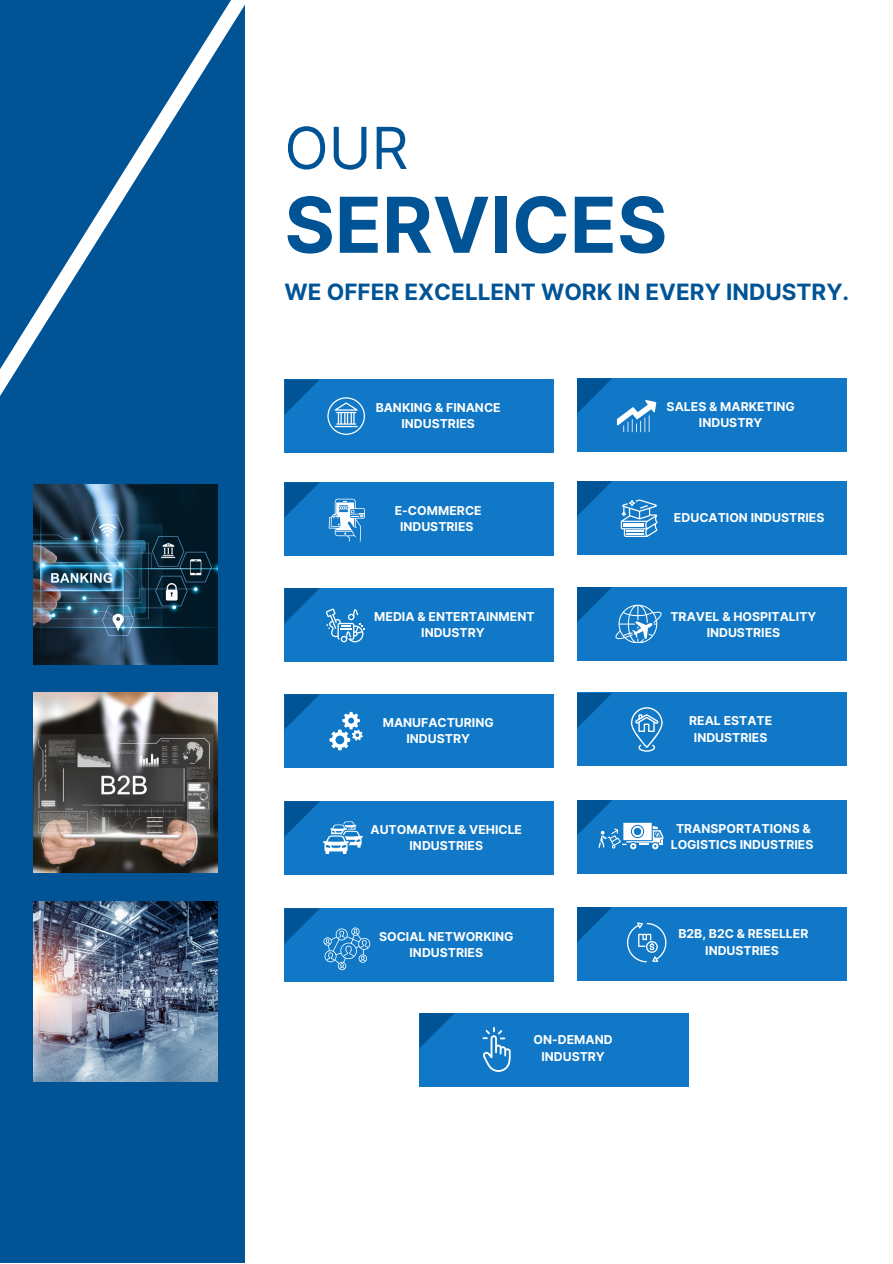
<style>
.page{position:relative;width:893px;height:1264px;background:#fff}
.page>*{position:absolute;margin:0;border:0;box-sizing:border-box;transform-origin:0 0}
.t1{font:700 76.95px "Inter";color:#005495}
.t2{font:57.9px "Inter";color:#005495}
.t3{font:700 22.5px "Inter";color:#005495}
.t4{font:700 12.3px/16.4px "Inter";color:#fff;text-align:center}
</style>
<div class="page">
<div style="left:0;top:0;width:244px;height:1262px;background:#005495"></div>
<img style="left:33px;top:509px;width:184px;height:155px">
<img style="left:33px;top:692px;width:184px;height:180px">
<img style="left:33px;top:901px;width:184px;height:180px">
<svg style="left:33px;top:452px;width:363px;height:57px"></svg>
<svg style="left:0;top:0;width:389px;height:493px"></svg>
<div style="left:284px;top:379px;width:270px;height:73px;background:#1078c6"></div>
<svg style="left:285px;top:380px;width:34px;height:34px"></svg>
<svg style="left:327px;top:397px;width:37px;height:37px"></svg>
<div style="left:577px;top:378px;width:269px;height:73px;background:#1078c6"></div>
<svg style="left:577px;top:378px;width:34px;height:35px"></svg>
<div style="left:284px;top:482px;width:270px;height:73px;background:#1078c6"></div>
<svg style="left:285px;top:482px;width:34px;height:35px"></svg>
<div style="left:577px;top:481px;width:269px;height:73px;background:#1078c6"></div>
<svg style="left:577px;top:481px;width:34px;height:35px"></svg>
<svg style="left:617px;top:400px;width:39px;height:32px"></svg>
<svg style="left:328px;top:499px;width:36px;height:42px"></svg>
<div style="left:284px;top:588px;width:270px;height:73px;background:#1078c6"></div>
<svg style="left:285px;top:588px;width:34px;height:35px"></svg>
<div style="left:577px;top:587px;width:269px;height:73px;background:#1078c6"></div>
<div style="left:284px;top:694px;width:270px;height:73px;background:#1078c6"></div>
<svg style="left:285px;top:694px;width:34px;height:35px"></svg>
<div style="left:577px;top:693px;width:269px;height:73px;background:#1078c6"></div>
<svg style="left:577px;top:693px;width:34px;height:35px"></svg>
<svg style="left:326px;top:608px;width:39px;height:34px"></svg>
<svg style="left:620px;top:499px;width:37px;height:37px"></svg>
<svg style="left:577px;top:587px;width:85px;height:56px"></svg>
<svg style="left:329px;top:712px;width:34px;height:38px"></svg>
<svg style="left:631px;top:707px;width:31px;height:44px"></svg>
<div style="left:284px;top:801px;width:270px;height:73px;background:#1078c6"></div>
<div style="left:577px;top:800px;width:269px;height:73px;background:#1078c6"></div>
<svg style="left:285px;top:801px;width:77px;height:53px"></svg>
<svg style="left:577px;top:800px;width:86px;height:49px"></svg>
<div style="left:284px;top:908px;width:270px;height:73px;background:#1078c6"></div>
<div style="left:577px;top:907px;width:269px;height:73px;background:#1078c6"></div>
<svg style="left:577px;top:907px;width:34px;height:35px"></svg>
<svg style="left:285px;top:908px;width:85px;height:62px"></svg>
<svg style="left:627px;top:922px;width:39px;height:40px"></svg>
<div style="left:419px;top:1013px;width:270px;height:73px;background:#1078c6"></div>
<svg style="left:420px;top:1013px;width:34px;height:35px"></svg>
<svg style="left:482px;top:1027px;width:28px;height:44px"></svg>
<p class="t2" style="left:284px;top:113px;width:125px">OUR</p>
<p class="t1" style="left:284px;top:179px;width:384px">SERVICES</p>
<p class="t3" style="left:284px;top:278px;width:566px">WE OFFER EXCELLENT WORK IN EVERY INDUSTRY.</p>
<p class="t4" style="left:375px;top:399px;width:126px">BANKING &amp; FINANCE<br>INDUSTRIES</p>
<p class="t4" style="left:666px;top:398px;width:130px">SALES &amp; MARKETING<br>INDUSTRY</p>
<p class="t4" style="left:394px;top:502px;width:88px">E-COMMERCE<br>INDUSTRIES</p>
<p class="t4" style="left:674px;top:509px;width:152px">EDUCATION INDUSTRIES</p>
<p class="t4" style="left:374px;top:608px;width:162px">MEDIA &amp; ENTERTAINMENT<br>INDUSTRY</p>
<p class="t4" style="left:670px;top:608px;width:147px">TRAVEL &amp; HOSPITALITY<br>INDUSTRIES</p>
<p class="t4" style="left:382px;top:714px;width:112px">MANUFACTURING<br>INDUSTRY</p>
<p class="t4" style="left:689px;top:712px;width:85px">REAL ESTATE<br>INDUSTRIES</p>
<p class="t4" style="left:370px;top:821px;width:153px">AUTOMATIVE &amp; VEHICLE<br>INDUSTRIES</p>
<p class="t4" style="left:670px;top:819px;width:144px">TRANSPORTATIONS &amp;<br>LOGISTICS INDUSTRIES</p>
<p class="t4" style="left:379px;top:928px;width:136px">SOCIAL NETWORKING<br>INDUSTRIES</p>
<p class="t4" style="left:678px;top:925px;width:131px">B2B, B2C &amp; RESELLER<br>INDUSTRIES</p>
<p class="t4" style="left:533px;top:1031px;width:81px">ON-DEMAND<br>INDUSTRY</p>
</div>
